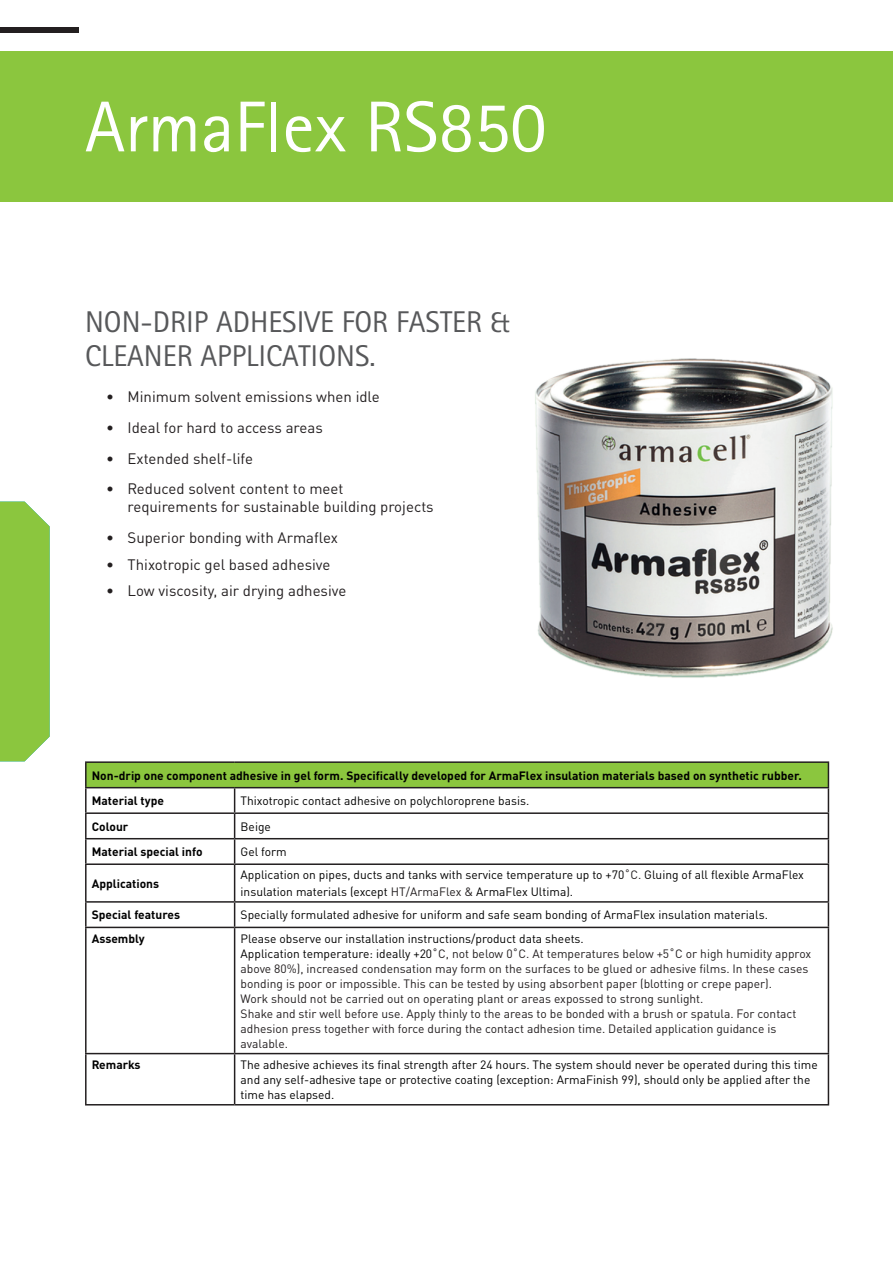
<style>
.page{position:relative;width:893px;height:1263px;background:#fff}
.page>*{position:absolute;margin:0;border:0;box-sizing:border-box;transform-origin:0 0}
.t1{font:72px "Rotis Sans Serif";color:#fff}
.t2{font:30px/34.5px "Rotis Sans Serif Std";color:#57585a}
.t3{font:15px/18px "DIN Pro";color:#231f20}
.Copytext_Black_1{font:12px/15px "DIN Pro";color:#000}
.Copytext_Black_1-2{font:12px/15px "DIN Pro";color:#231f20}
.Copytext_Black_1-3{font:700 12px "DIN Pro";color:#000}
.s1{color:#231f20}
.s2{color:#000}
</style>
<div class="page">
<div style="left:0;top:28px;width:79px;height:5px;background:#231f20"></div>
<div style="left:0;top:502px;width:50px;height:259px;background:#8bc63e"></div>
<div style="left:0;top:51px;width:893px;height:151px;background:#8bc63e"></div>
<img style="left:535px;top:358px;width:298px;height:320px">
<div style="left:86px;top:762px;width:742px;height:26px;background:#8bc63e"></div>
<hr style="left:85px;top:761px;width:150px;height:2px;background:#231f20">
<hr style="left:85px;top:763px;width:2px;height:24px;background:#231f20">
<hr style="left:235px;top:761px;width:594px;height:2px;background:#231f20">
<hr style="left:85px;top:787px;width:150px;height:1px;background:#231f20">
<hr style="left:85px;top:788px;width:2px;height:24px;background:#231f20">
<hr style="left:235px;top:787px;width:594px;height:1px;background:#231f20">
<hr style="left:85px;top:812px;width:150px;height:2px;background:#231f20">
<hr style="left:85px;top:814px;width:2px;height:24px;background:#231f20">
<hr style="left:235px;top:812px;width:594px;height:2px;background:#231f20">
<hr style="left:85px;top:838px;width:150px;height:1px;background:#231f20">
<hr style="left:85px;top:839px;width:2px;height:24px;background:#231f20">
<hr style="left:235px;top:838px;width:594px;height:1px;background:#231f20">
<svg style="left:234px;top:788px;width:1px;height:75px"></svg>
<svg style="left:828px;top:763px;width:1px;height:100px"></svg>
<hr style="left:85px;top:863px;width:150px;height:2px;background:#231f20">
<hr style="left:85px;top:865px;width:2px;height:36px;background:#231f20">
<hr style="left:235px;top:863px;width:594px;height:2px;background:#231f20">
<hr style="left:234px;top:865px;width:1px;height:36px;background:#231f20">
<hr style="left:828px;top:865px;width:1px;height:36px;background:#231f20">
<hr style="left:85px;top:901px;width:150px;height:2px;background:#231f20">
<hr style="left:85px;top:903px;width:2px;height:24px;background:#231f20">
<hr style="left:235px;top:901px;width:594px;height:2px;background:#231f20">
<svg style="left:234px;top:903px;width:1px;height:24px"></svg>
<svg style="left:828px;top:903px;width:1px;height:24px"></svg>
<hr style="left:85px;top:927px;width:150px;height:1px;background:#231f20">
<hr style="left:85px;top:928px;width:2px;height:125px;background:#231f20">
<hr style="left:235px;top:927px;width:594px;height:1px;background:#231f20">
<hr style="left:234px;top:928px;width:1px;height:125px;background:#231f20">
<hr style="left:828px;top:928px;width:1px;height:125px;background:#231f20">
<hr style="left:85px;top:1053px;width:150px;height:1px;background:#231f20">
<hr style="left:85px;top:1054px;width:2px;height:50px;background:#231f20">
<hr style="left:235px;top:1053px;width:594px;height:1px;background:#231f20">
<hr style="left:234px;top:1054px;width:1px;height:50px;background:#231f20">
<hr style="left:828px;top:1054px;width:1px;height:50px;background:#231f20">
<hr style="left:85px;top:1104px;width:150px;height:1px;background:#231f20">
<hr style="left:235px;top:1104px;width:594px;height:1px;background:#231f20">
<p class="t1" style="left:85px;top:85px;width:463px">ArmaFlex RS850</p>
<p class="t2" style="left:85px;top:304px;width:426px">NON-DRIP ADHESIVE FOR FASTER &amp;<br>CLEANER APPLICATIONS.</p>
<p class="t3" style="left:106px;top:386px;width:275px">• Minimum solvent emissions when idle</p>
<p class="t3" style="left:106px;top:417px;width:218px">• Ideal for hard to access areas</p>
<p class="t3" style="left:106px;top:448px;width:148px">• Extended shelf-life</p>
<p class="t3" style="left:128px;top:478px;width:308px;text-indent:-21px">• Reduced solvent content to meet requirements for sustainable building projects</p>
<p class="t3" style="left:106px;top:527px;width:233px">• Superior bonding with Armaflex</p>
<p class="t3" style="left:106px;top:554px;width:226px">• Thixotropic gel based adhesive</p>
<p class="t3" style="left:106px;top:580px;width:242px">• Low viscosity, air drying adhesive</p>
<p class="Copytext_Black_1-3" style="left:92px;top:765px;width:712px">Non-drip one component adhesive in gel form. Specifically developed for ArmaFlex insulation materials based on synthetic rubber.</p>
<p class="Copytext_Black_1-3" style="left:92px;top:791px;width:74px">Material type</p>
<p class="Copytext_Black_1" style="left:241px;top:792px;width:290px">Thixotropic contact adhesive on polychloroprene basis.</p>
<p class="Copytext_Black_1-3" style="left:92px;top:816px;width:38px">Colour</p>
<p class="Copytext_Black_1" style="left:241px;top:817px;width:32px">Beige</p>
<p class="Copytext_Black_1-3" style="left:92px;top:842px;width:112px">Material special info</p>
<p class="Copytext_Black_1" style="left:241px;top:843px;width:48px">Gel form</p>
<p class="Copytext_Black_1-3" style="left:92px;top:873px;width:69px">Applications</p>
<p class="Copytext_Black_1" style="left:241px;top:866px;width:565px;line-height:16.5px">Application on pipes, ducts and tanks with service temperature up to +70<span class="s1">˚C.</span> Gluing of all flexible ArmaFlex insulation materials (except <span class="s1">HT/ArmaFlex &amp;</span> ArmaFlex Ultima).</p>
<p class="Copytext_Black_1-3" style="left:92px;top:905px;width:90px">Special features</p>
<p class="Copytext_Black_1" style="left:241px;top:906px;width:529px">Specially formulated adhesive for uniform and safe seam bonding of ArmaFlex insulation materials.</p>
<p class="Copytext_Black_1-3" style="left:92px;top:928px;width:54px">Assembly</p>
<p class="Copytext_Black_1" style="left:241px;top:929px;width:345px">Please observe our installation instructions/product data sheets.</p>
<p class="Copytext_Black_1-2" style="left:241px;top:944px;width:572px"><span class="s2">Application temperature: ideally +20</span>˚C, not below 0˚C. At temperatures below +5˚C or high humidity approx above 80%), increased condensation may form on the surfaces to be glued or adhesive films. In these cases bonding is poor or impossible. This can be tested by using absorbent paper (blotting or crepe paper).</p>
<p class="Copytext_Black_1-2" style="left:241px;top:989px;width:464px">Work should not be carried out on operating plant or areas expossed to strong sunlight.</p>
<p class="Copytext_Black_1-2" style="left:241px;top:1004px;width:557px">Shake and stir well before use. Apply thinly to the areas to be bonded with a brush or spatula. For contact adhesion press together with force during the contact adhesion time. Detailed application guidance is avalable.</p>
<p class="Copytext_Black_1-3" style="left:92px;top:1054px;width:50px">Remarks</p>
<p class="Copytext_Black_1" style="left:241px;top:1056px;width:579px">The adhesive achieves its final strength after 24 hours. The system should never be operated during this time and any self-adhesive tape or protective coating (exception: ArmaFinish 99), should only be applied after the time has elapsed.</p>
</div>
